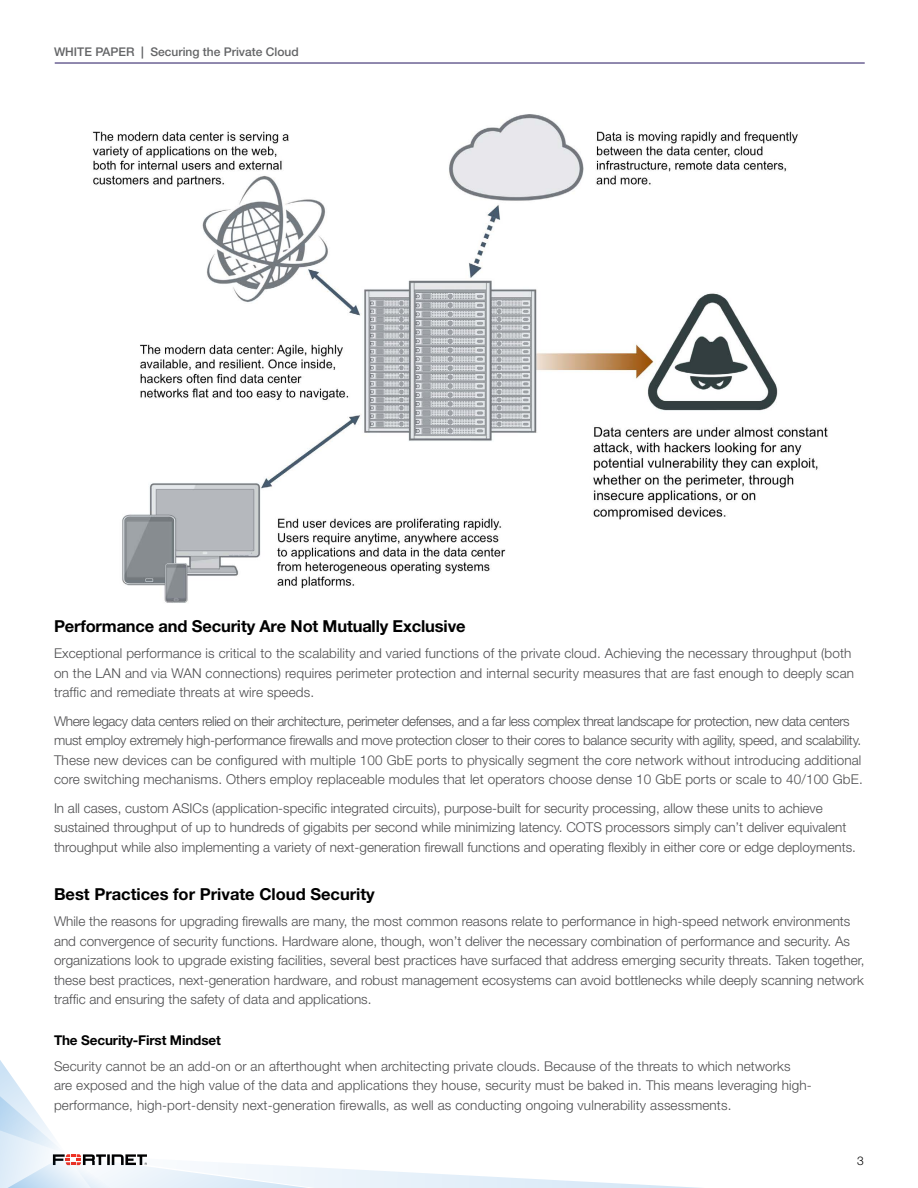
<style>
.page{position:relative;width:918px;height:1188px;background:#fff}
.page>*{position:absolute;margin:0;border:0;box-sizing:border-box;transform-origin:0 0}
.Body_Copy_Sub-SUBHEA{font:700 16.5px "Helvetica Neue LT Pro";letter-spacing:-.01em;color:#000}
.Body_Copy_SUBHEAD__B{font:700 16.5px "Helvetica Neue LT Pro";color:#000}
.Body_Copy{font:300 13.5px/19.5px "Helvetica Neue LT Pro";color:#4d4d4f}
.Body_Copy-2{font:300 13.5px/19.5px "Helvetica Neue LT Pro";letter-spacing:-.02em;color:#4d4d4f}
.Body_Copy_Sub-SUBHEA-2{font:700 13.5px "Helvetica Neue LT Pro";letter-spacing:-.01em;color:#000}
.Page_Header_-body{font:500 12px "Helvetica Neue LT Pro";color:#636466}
.t1{font:300 12px "Helvetica Neue LT Pro";color:#000}
.s1{font-weight:700}
</style>
<div class="page">
<hr style="left:55px;top:63px;width:810px;height:1px;background:#23145f">
<svg style="left:0;top:1060px;width:701px;height:128px"></svg>
<img style="left:92px;top:114px;width:736px;height:489px">
<p class="Page_Header_-body" style="left:54px;top:44px;width:246px">WHITE PAPER <span class="s1">|</span> Securing the Private Cloud</p>
<p class="Body_Copy_Sub-SUBHEA" style="left:54px;top:616px;width:413px">Performance and Security Are Not Mutually Exclusive</p>
<p class="Body_Copy" style="left:54px;top:643px;width:802px">Exceptional performance is critical to the scalability and varied functions of the private cloud. Achieving the necessary throughput (both on the LAN and via WAN connections) requires perimeter protection and internal security measures that are fast enough to deeply scan traffic and remediate threats at wire speeds.</p>
<p class="Body_Copy-2" style="left:54px;top:711px;width:810px">Where legacy data centers relied on their architecture, perimeter defenses, and a far less complex threat landscape for protection, new data centers must employ extremely high-performance firewalls and move protection closer to their cores to balance security with agility, speed, and scalability.<br>These new devices can be configured with multiple 100 GbE ports to physically segment the core network without introducing additional core switching mechanisms. Others employ replaceable modules that let operators choose dense 10 GbE ports or scale to 40/100 GbE.</p>
<p class="Body_Copy" style="left:54px;top:798px;width:803px">In all cases, custom ASICs (application-specific integrated circuits), purpose-built for security processing, allow these units to achieve sustained throughput of up to hundreds of gigabits per second while minimizing latency. COTS processors simply can’t deliver equivalent throughput while also implementing a variety of next-generation firewall functions and operating flexibly in either core or edge deployments.</p>
<p class="Body_Copy_SUBHEAD__B" style="left:54px;top:884px;width:322px">Best Practices for Private Cloud Security</p>
<p class="Body_Copy" style="left:54px;top:911px;width:812px">While the reasons for upgrading firewalls are many, the most common reasons relate to performance in high-speed network environments and convergence of security functions. Hardware alone, though, won’t deliver the necessary combination of performance and security. As organizations look to upgrade existing facilities, several best practices have surfaced that address emerging security threats. Taken together, these best practices, next-generation hardware, and robust management ecosystems can avoid bottlenecks while deeply scanning network traffic and ensuring the safety of data and applications.</p>
<p class="Body_Copy_Sub-SUBHEA-2" style="left:54px;top:1031px;width:168px">The Security-First Mindset</p>
<p class="Body_Copy" style="left:54px;top:1056px;width:759px">Security cannot be an add-on or an afterthought when architecting private clouds. Because of the threats to which networks are exposed and the high value of the data and applications they house, security must be baked in. This means leveraging high&shy;performance, high-port-density next-generation firewalls, as well as conducting ongoing vulnerability assessments.</p>
<p class="t1" style="left:857px;top:1154px;width:8px">3</p>
</div>
